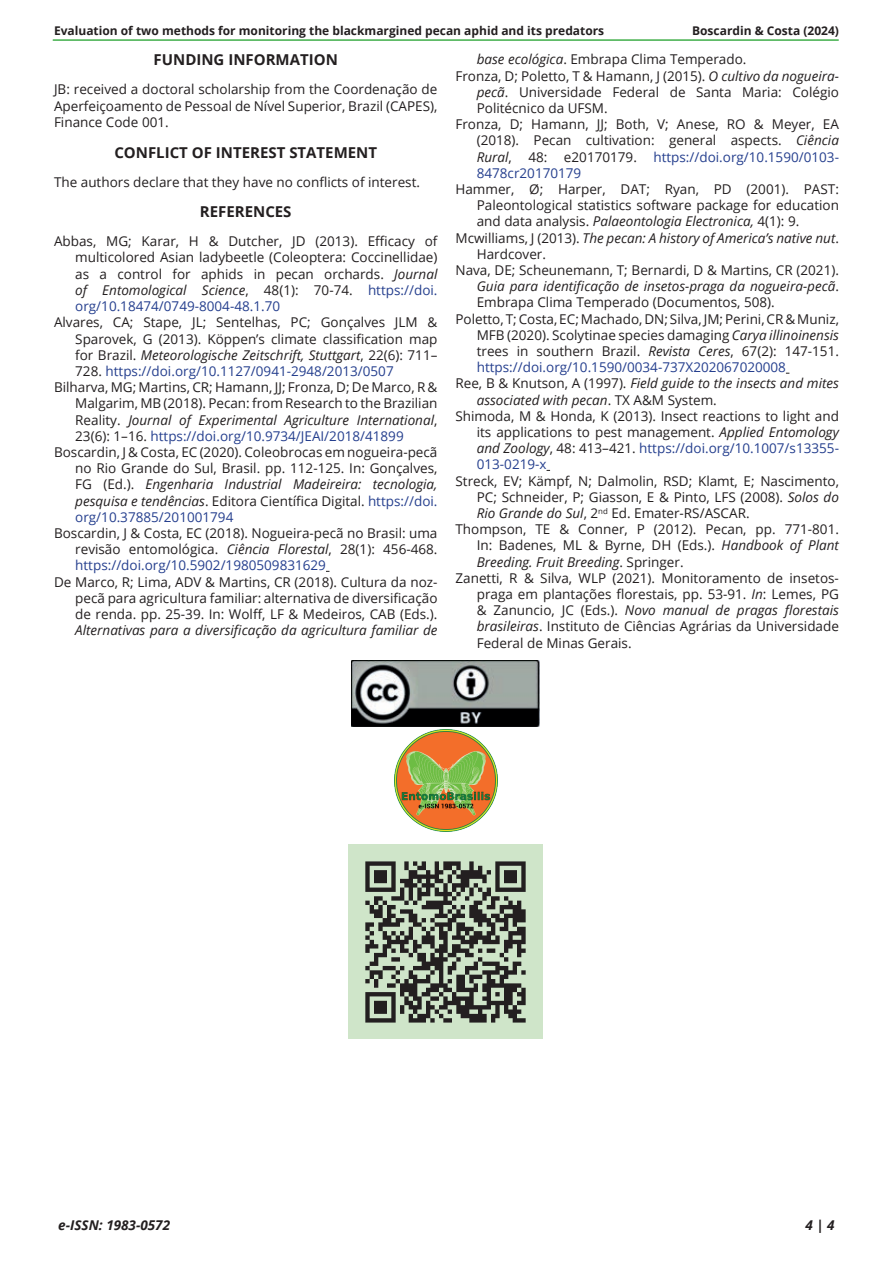
<style>
.page{position:relative;width:893px;height:1263px;background:#fff}
.page>*{position:absolute;margin:0;border:0;box-sizing:border-box;transform-origin:0 0}
.Title_1{font:700 15px "Open Sans";color:#231f20}
.References{font:13.5px/16.2px "Open Sans";color:#231f20;text-align:justify}
.References-2{font:italic 13.5px/16.2px "Open Sans";color:#231f20}
.t1{font:italic 700 13.5px "Open Sans";color:#231f20}
.t2{font:700 12px "Open Sans";color:#231f20}
.s1{font-style:italic}
.s2{color:#253f8e}
.s3{font-style:normal}
</style>
<div class="page">
<hr style="left:53px;top:39px;width:785px;height:2px;background:#40ae49">
<img style="left:352px;top:660px;width:187px;height:66px">
<img style="left:394px;top:729px;width:103px;height:103px">
<img style="left:349px;top:844px;width:194px;height:195px">
<p class="t2" style="left:54px;top:22px;width:552px">Evaluation of two methods for monitoring the blackmargined pecan aphid and its predators</p>
<p class="t2" style="left:692px;top:22px;width:148px">Boscardin &amp; Costa (2024)</p>
<p class="Title_1" style="left:154px;top:49px;width:186px">FUNDING INFORMATION</p>
<p class="References" style="left:54px;top:81px;width:385px">JB: received a doctoral scholarship from the Coordenação de Aperfeiçoamento de Pessoal de Nível Superior, Brazil (CAPES), Finance Code 001.</p>
<p class="Title_1" style="left:114px;top:142px;width:264px">CONFLICT OF INTEREST STATEMENT</p>
<p class="References" style="left:54px;top:173px;width:368px">The authors declare that they have no conflicts of interest.</p>
<p class="Title_1" style="left:200px;top:201px;width:93px">REFERENCES</p>
<p class="References" style="left:75px;top:233px;width:364px;text-indent:-21px">Abbas, MG; Karar, H &amp; Dutcher, JD (2013). Efficacy of multicolored Asian ladybeetle (Coleoptera: Coccinellidae) as a control for aphids in pecan orchards. <span class="s1">Journal of Entomological Science</span>, 48(1): 70-74. <span class="s2">https://doi. org/10.18474/0749-8004-48.1.70</span></p>
<p class="References" style="left:75px;top:314px;width:364px;text-indent:-21px">Alvares, CA; Stape, JL; Sentelhas, PC; Gonçalves JLM &amp; Sparovek, G (2013). Köppen’s climate classification map for Brazil. <span class="s1">Meteorologische Zeitschrift, Stuttgart</span>, 22(6): 711– 728. <span class="s2">https://doi.org/10.1127/0941-2948/2013/0507</span></p>
<p class="References" style="left:75px;top:379px;width:364px;text-indent:-21px">Bilharva, MG; Martins, CR; Hamann, JJ; Fronza, D; De Marco, R &amp; Malgarim, MB (2018). Pecan: from Research to the Brazilian Reality. <span class="s1">Journal of Experimental Agriculture International</span>, 23(6): 1–16. <span class="s2">https://doi.org/10.9734/JEAI/2018/41899</span></p>
<p class="References" style="left:75px;top:444px;width:364px;text-indent:-21px">Boscardin, J &amp; Costa, EC (2020). Coleobrocas em nogueira-pecã no Rio Grande do Sul, Brasil. pp. 112-125. In: Gonçalves, FG (Ed.). <span class="s1">Engenharia Industrial Madeireira: tecnologia, pesquisa e tendências</span>. Editora Científica Digital. <span class="s2">https://doi. org/10.37885/201001794</span></p>
<p class="References" style="left:75px;top:525px;width:364px;text-indent:-21px">Boscardin, J &amp; Costa, EC (2018). Nogueira-pecã no Brasil: uma revisão entomológica. <span class="s1">Ciência Florestal</span>, 28(1): 456-468. <span class="s2">https://doi.org/10.5902/1980509831629</span></p>
<p class="References" style="left:75px;top:573px;width:364px;text-indent:-21px">De Marco, R; Lima, ADV &amp; Martins, CR (2018). Cultura da noz&shy;pecã para agricultura familiar: alternativa de diversificação de renda. pp. 25-39. In: Wolff, LF &amp; Medeiros, CAB (Eds.).<br><span class="s1">Alternativas para a diversificação da agricultura familiar de</span></p>
<p class="References" style="left:477px;top:51px;width:271px"><span class="s1">base ecológica</span>. Embrapa Clima Temperado.</p>
<p class="References" style="left:477px;top:67px;width:364px;text-indent:-21px">Fronza, D; Poletto, T &amp; Hamann, J (2015). <span class="s1">O cultivo da nogueira&shy;pecã</span>. Universidade Federal de Santa Maria: Colégio Politécnico da UFSM.</p>
<p class="References" style="left:477px;top:116px;width:364px;text-indent:-21px">Fronza, D; Hamann, JJ; Both, V; Anese, RO &amp; Meyer, EA (2018). Pecan cultivation: general aspects. <span class="s1">Ciência Rural</span>, 48: e20170179. <span class="s2">https://doi.org/10.1590/0103- 8478cr20170179</span></p>
<p class="References" style="left:477px;top:181px;width:364px;text-indent:-21px">Hammer, Ø; Harper, DAT; Ryan, PD (2001). PAST:<br>Paleontological statistics software package for education and data analysis. <span class="s1">Palaeontologia Electronica,</span> 4(1): 9.</p>
<p class="References-2" style="left:477px;top:229px;width:364px;text-indent:-21px"><span class="s3">Mcwilliams, J (2013).</span> The pecan: A history of America’s native nut<span class="s3">.<br>Hardcover.</span></p>
<p class="References" style="left:477px;top:262px;width:364px;text-indent:-21px">Nava, DE; Scheunemann, T; Bernardi, D &amp; Martins, CR (2021).<br><span class="s1">Guia para identificação de insetos-praga da nogueira-pecã</span>.<br>Embrapa Clima Temperado (Documentos, 508).</p>
<p class="References" style="left:477px;top:310px;width:364px;text-indent:-21px">Poletto, T; Costa, EC; Machado, DN; Silva, JM; Perini, CR &amp; Muniz, MFB (2020). Scolytinae species damaging <span class="s1">Carya illinoinensis </span>trees in southern Brazil. <span class="s1">Revista Ceres</span>, 67(2): 147-151. <span class="s2">https://doi.org/10.1590/0034-737X202067020008</span></p>
<p class="References-2" style="left:477px;top:375px;width:364px;text-indent:-21px"><span class="s3">Ree, B &amp; Knutson, A (1997).</span> Field guide to the insects and mites associated with pecan<span class="s3">. TX A&amp;M System.</span></p>
<p class="References" style="left:477px;top:407px;width:364px;text-indent:-21px">Shimoda, M &amp; Honda, K (2013). Insect reactions to light and its applications to pest management. <span class="s1">Applied Entomology and Zoology</span>, 48: 413–421. <span class="s2">https://doi.org/10.1007/s13355- 013-0219-x</span></p>
<p class="References" style="left:477px;top:472px;width:364px;text-indent:-21px">Streck, EV; Kämpf, N; Dalmolin, RSD; Klamt, E; Nascimento, PC; Schneider, P; Giasson, E &amp; Pinto, LFS (2008). <span class="s1">Solos do Rio Grande do Sul</span>, 2<sup>nd</sup> Ed. Emater-RS/ASCAR.</p>
<p class="References" style="left:477px;top:521px;width:364px;text-indent:-21px">Thompson, TE &amp; Conner, P (2012). Pecan, pp. 771-801.<br>In: Badenes, ML &amp; Byrne, DH (Eds.). <span class="s1">Handbook of Plant Breeding. Fruit Breeding</span>. Springer.</p>
<p class="References" style="left:477px;top:569px;width:364px;text-indent:-21px">Zanetti, R &amp; Silva, WLP (2021). Monitoramento de insetos&shy;praga em plantações florestais, pp. 53-91. <span class="s1">In</span>: Lemes, PG &amp; Zanuncio, JC (Eds.). <span class="s1">Novo manual de pragas florestais brasileiras</span>. Instituto de Ciências Agrárias da Universidade Federal de Minas Gerais.</p>
<p class="t1" style="left:58px;top:1216px;width:113px">e-ISSN: 1983-0572</p>
<p class="t1" style="left:805px;top:1216px;width:31px">4 | 4</p>
</div>
